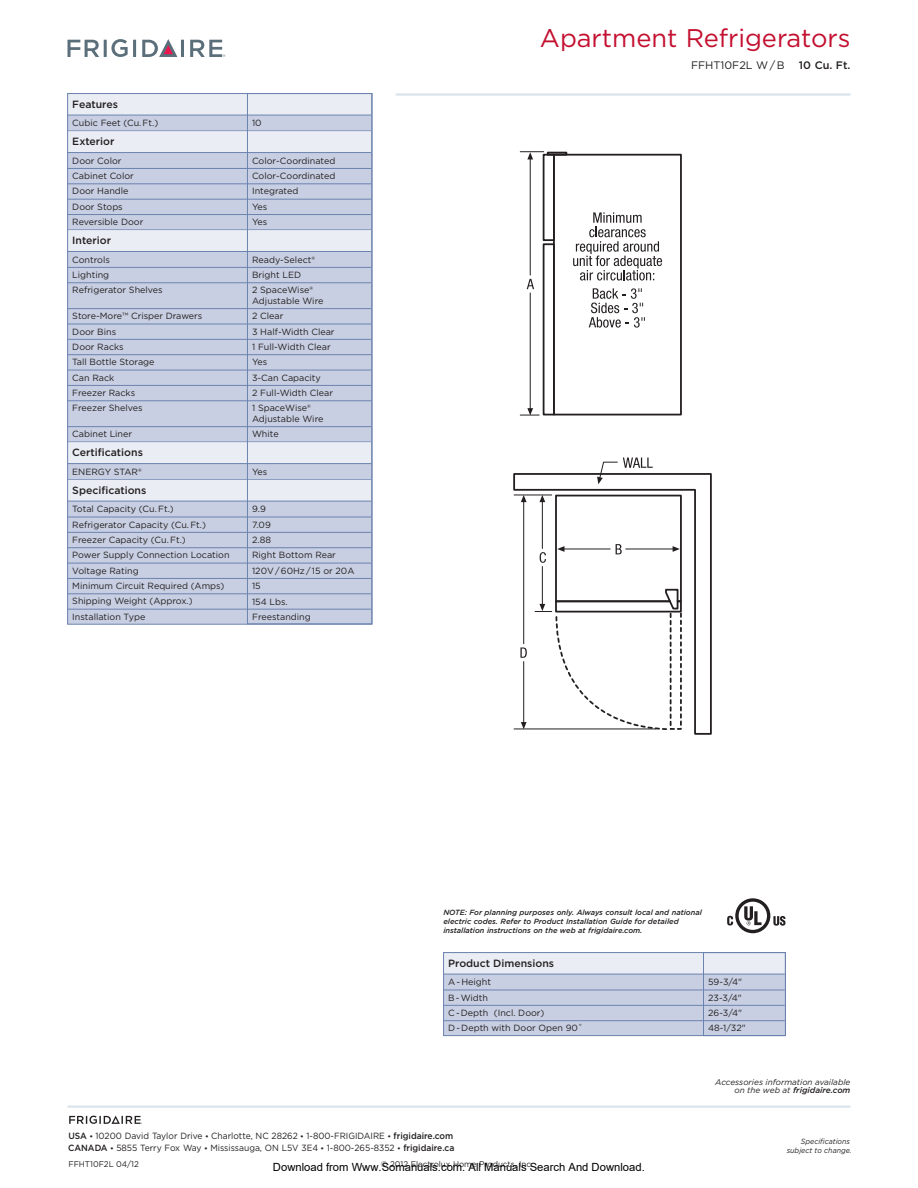
<style>
.page{position:relative;width:918px;height:1188px;background:#fff}
.page>*{position:absolute;margin:0;border:0;box-sizing:border-box;transform-origin:0 0}
.t1{font:25.5px "Gotham";color:#c3102f}
.t2{font:11.25px "Arial";color:#000}
.t3{font:10.8px "Gotham";color:#231f20}
.t4{font:500 10.8px "Gotham";color:#231f20}
.t5{font:500 10.5px "Gotham";color:#231f20}
.t6{font:9px/15.3px "Gotham";color:#231f20}
.t7{font:9px/11.9px "Gotham";color:#231f20;scale:.95 1}
.t8{font:italic 8.25px/8.2px "Gotham";color:#231f20;text-align:right}
.t9{font:8.25px "Gotham";color:#231f20}
.t10{font:italic 500 7.5px/9px "Gotham";color:#231f20}
.t11{font:italic 7.5px/9px "Gotham";color:#231f20;text-align:right;scale:.95 1}
.s1{font-weight:500}
.s2{font-weight:500;font-size:7.5px}
</style>
<div class="page">
<hr style="left:68px;top:1106px;width:782px;height:2px;background:#dbe4ea">
<svg style="left:68px;top:39px;width:68px;height:18px"></svg>
<svg style="left:142px;top:39px;width:42px;height:18px"></svg>
<svg style="left:190px;top:40px;width:35px;height:17px"></svg>
<hr style="left:396px;top:93px;width:455px;height:3px;background:#dbe4ea">
<div style="left:444px;top:953px;width:341px;height:83px;background:#c8cfe2"></div>
<div style="left:444px;top:953px;width:341px;height:21px;background:#eaedf4"></div>
<hr style="left:444px;top:974px;width:341px;height:1px;background:#6c83af">
<hr style="left:444px;top:990px;width:341px;height:1px;background:#6c83af">
<hr style="left:444px;top:1005px;width:341px;height:1px;background:#6c83af">
<hr style="left:444px;top:1020px;width:341px;height:1px;background:#6c83af">
<div style="left:443px;top:952px;width:343px;height:84px;border:1px solid #6c83af"></div>
<svg style="left:69px;top:1116px;width:73px;height:8px"></svg>
<div style="left:68px;top:94px;width:304px;height:530px;background:#c8cfe2"></div>
<div style="left:68px;top:94px;width:303px;height:21px;background:#eaedf4"></div>
<hr style="left:68px;top:115px;width:303px;height:1px;background:#6c83af">
<div style="left:68px;top:131px;width:303px;height:22px;background:#eaedf4"></div>
<hr style="left:68px;top:152px;width:303px;height:1px;background:#6c83af">
<hr style="left:68px;top:168px;width:303px;height:1px;background:#6c83af">
<hr style="left:68px;top:184px;width:303px;height:1px;background:#6c83af">
<hr style="left:68px;top:199px;width:303px;height:1px;background:#6c83af">
<hr style="left:68px;top:214px;width:303px;height:1px;background:#6c83af">
<div style="left:68px;top:230px;width:303px;height:22px;background:#eaedf4"></div>
<hr style="left:68px;top:251px;width:303px;height:1px;background:#6c83af">
<hr style="left:68px;top:267px;width:303px;height:1px;background:#6c83af">
<hr style="left:68px;top:283px;width:303px;height:1px;background:#6c83af">
<hr style="left:68px;top:308px;width:303px;height:1px;background:#6c83af">
<hr style="left:68px;top:324px;width:303px;height:1px;background:#6c83af">
<hr style="left:68px;top:339px;width:303px;height:1px;background:#6c83af">
<hr style="left:68px;top:354px;width:303px;height:1px;background:#6c83af">
<hr style="left:68px;top:370px;width:303px;height:1px;background:#6c83af">
<hr style="left:68px;top:385px;width:303px;height:1px;background:#6c83af">
<hr style="left:68px;top:401px;width:303px;height:1px;background:#6c83af">
<hr style="left:68px;top:426px;width:303px;height:1px;background:#6c83af">
<div style="left:68px;top:442px;width:303px;height:22px;background:#eaedf4"></div>
<hr style="left:68px;top:463px;width:303px;height:1px;background:#6c83af">
<hr style="left:68px;top:479px;width:303px;height:1px;background:#6c83af">
<div style="left:68px;top:480px;width:303px;height:21px;background:#eaedf4"></div>
<hr style="left:68px;top:501px;width:303px;height:1px;background:#6c83af">
<hr style="left:68px;top:517px;width:303px;height:1px;background:#6c83af">
<hr style="left:68px;top:532px;width:303px;height:1px;background:#6c83af">
<hr style="left:68px;top:547px;width:303px;height:1px;background:#6c83af">
<hr style="left:68px;top:563px;width:303px;height:1px;background:#6c83af">
<hr style="left:68px;top:578px;width:303px;height:1px;background:#6c83af">
<hr style="left:68px;top:594px;width:303px;height:1px;background:#6c83af">
<hr style="left:68px;top:609px;width:303px;height:1px;background:#6c83af">
<svg style="left:727px;top:898px;width:59px;height:35px"></svg>
<svg style="left:513px;top:473px;width:199px;height:262px"></svg>
<hr style="left:523px;top:662px;width:1px;height:61px;background:#231f20">
<svg style="left:521px;top:722px;width:6px;height:7px"></svg>
<svg style="left:520px;top:647px;width:7px;height:11px"></svg>
<hr style="left:523px;top:502px;width:1px;height:142px;background:#231f20">
<svg style="left:521px;top:496px;width:6px;height:6px"></svg>
<hr style="left:514px;top:495px;width:38px;height:1px;background:#231f20">
<hr style="left:514px;top:729px;width:142px;height:1px;background:#231f20">
<svg style="left:534px;top:458px;width:149px;height:273px"></svg>
<hr style="left:710px;top:342px;width:1px;height:61px;background:#231f20">
<svg style="left:520px;top:151px;width:162px;height:265px"></svg>
<div style="left:703px;top:952px;width:83px;height:84px;border:1px solid #6c83af"></div>
<div style="left:247px;top:93px;width:125px;height:531px;border:1px solid #6c83af"></div>
<p class="t5" style="left:72px;top:97px;width:47px">Features</p>
<p class="t6" style="left:72px;top:115px;width:88px">Cubic Feet (Cu. Ft.)</p>
<p class="t5" style="left:72px;top:135px;width:44px">Exterior</p>
<p class="t6" style="left:72px;top:153px;width:73px">Door Color<br>Cabinet Color<br>Door Handle<br>Door Stops<br>Reversible Door</p>
<p class="t5" style="left:72px;top:234px;width:40px">Interior</p>
<p class="t6" style="left:72px;top:252px;width:92px">Controls<br>Lighting<br>Refrigerator Shelves</p>
<p class="t6" style="left:72px;top:308px;width:132px">Store-More™ Crisper Drawers<br>Door Bins<br>Door Racks<br>Tall Bottle Storage<br>Can Rack<br>Freezer Racks<br>Freezer Shelves</p>
<p class="t6" style="left:72px;top:426px;width:61px">Cabinet Liner</p>
<p class="t5" style="left:72px;top:446px;width:72px">Certifications</p>
<p class="t6" style="left:72px;top:464px;width:71px">ENERGY STAR®</p>
<p class="t5" style="left:72px;top:483px;width:76px">Specifications</p>
<p class="t6" style="left:72px;top:501px;width:159px">Total Capacity (Cu. Ft.)<br>Refrigerator Capacity (Cu. Ft.)<br>Freezer Capacity (Cu. Ft.)<br>Power Supply Connection Location<br>Voltage Rating<br>Minimum Circuit Required (Amps)<br>Shipping Weight (Approx.)<br>Installation Type</p>
<p class="t6" style="left:252px;top:115px;width:11px">10</p>
<p class="t6" style="left:252px;top:153px;width:85px">Color-Coordinated<br>Color-Coordinated<br>Integrated<br>Yes<br>Yes</p>
<p class="t6" style="left:252px;top:252px;width:64px">Ready-Select®<br>Bright LED<br>2 SpaceWise®</p>
<p class="t6" style="left:252px;top:293px;width:84px">Adjustable Wire<br>2 Clear<br>3 Half-Width Clear<br>1 Full-Width Clear<br>Yes<br>3-Can Capacity<br>2 Full-Width Clear<br>1 SpaceWise®</p>
<p class="t6" style="left:252px;top:411px;width:73px">Adjustable Wire<br>White</p>
<p class="t6" style="left:252px;top:464px;width:17px">Yes</p>
<p class="t6" style="left:252px;top:501px;width:104px">9.9<br>7.09<br>2.88<br>Right Bottom Rear<br>120V / 60Hz / 15 or 20A<br>15<br>154 Lbs.<br>Freestanding</p>
<h1 class="t1" style="left:540px;top:22px;width:312px">Apartment Refrigerators</h1>
<p class="t3" style="left:691px;top:58px;width:95px">FFHT10F2L W / B</p>
<p class="t4" style="left:799px;top:58px;width:53px">10 Cu. Ft.</p>
<p class="t10" style="left:443px;top:908px;width:260px">NOTE: For planning purposes only. Always consult local and national electric codes. Refer to Product Installation Guide for detailed installation instructions on the web at frigidaire.com.</p>
<p class="t5" style="left:448px;top:956px;width:108px">Product Dimensions</p>
<p class="t6" style="left:448px;top:974px;width:136px">A - Height<br>B - Width<br>C - Depth (Incl. Door)<br>D - Depth with Door Open 90˚</p>
<p class="t6" style="left:708px;top:974px;width:39px">59-3/4"<br>23-3/4"<br>26-3/4"<br>48-1/32"</p>
<p class="t8" style="left:715px;top:1078px;width:137px">Accessories information available on the web at <span class="s1">frigidaire.com</span></p>
<p class="t7" style="left:68px;top:1130px;width:408px"><span class="s1">USA</span> <span class="s2">•</span> 10200 David Taylor Drive <span class="s2">•</span> Charlotte, NC 28262 <span class="s2">•</span> 1-800-FRIGIDAIRE <span class="s2">•</span> <span class="s1">frigidaire.com<br>CANADA</span> <span class="s2">•</span> 5855 Terry Fox Way <span class="s2">•</span> Mississauga, ON L5V 3E4 <span class="s2">•</span> 1-800-265-8352 <span class="s2">•</span> <span class="s1">frigidaire.ca</span></p>
<p class="t9" style="left:68px;top:1159px;width:72px">FFHT10F2L 04/12</p>
<p class="t9" style="left:381px;top:1159px;width:154px">© 2012 Electrolux Home Products, Inc.</p>
<p class="t2" style="left:273px;top:1160px;width:373px">Download from Www.Somanuals.com. All Manuals Search And Download.</p>
<p class="t11" style="left:787px;top:1136px;width:70px">Specifications subject to change.</p>
</div>
